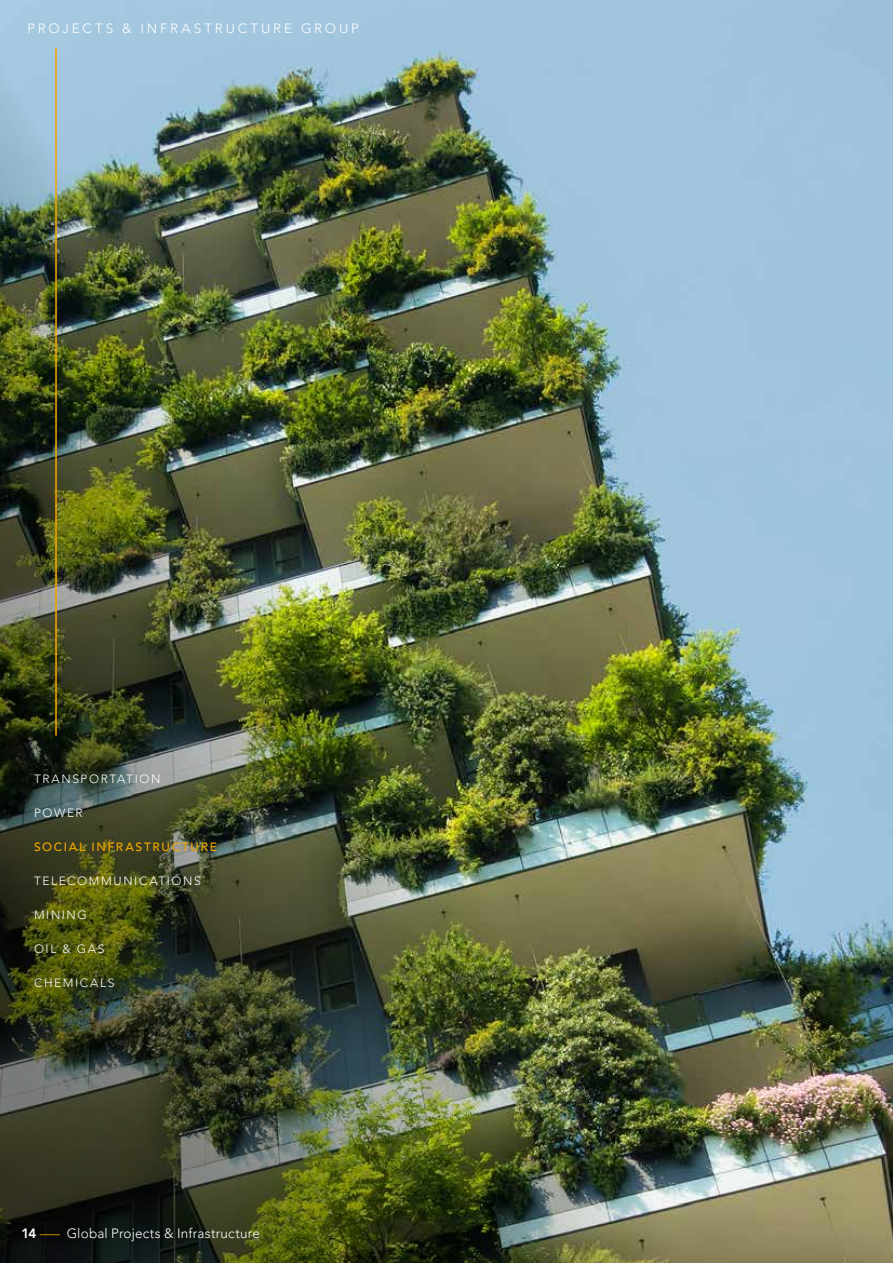
<style>
.page{position:relative;width:893px;height:1263px;background:#fff}
.page>*{position:absolute;margin:0;border:0;box-sizing:border-box;transform-origin:0 0}
.t1{font:300 13.5px "Avenir LT Pro";letter-spacing:.015em;color:#fff}
.t2{font:300 13.5px "Avenir LT Pro";letter-spacing:.21em;color:#fff}
.t3{font:300 12px "Avenir LT Pro";letter-spacing:.135em;color:#fff}
.t4{font:500 12px "Avenir LT Pro";letter-spacing:.14em;color:#f5a800}
.s1{font-weight:800}
.s2{color:#f8a800}
</style>
<div class="page">
<img style="left:725px;top:0;width:168px;height:1263px">
<img style="left:0;top:0;width:725px;height:1263px">
<hr style="left:55px;top:48px;width:2px;height:688px;background:#f5a800">
<p class="t2" style="left:27px;top:20px;width:333px">PROJECTS &amp; INFRASTRUCTURE GROUP</p>
<p class="t3" style="left:34px;top:772px;width:128px">TRANSPORTATION</p>
<p class="t3" style="left:34px;top:806px;width:50px">POWER</p>
<p class="t4" style="left:34px;top:840px;width:185px">SOCIAL INFRASTRUCTURE</p>
<p class="t3" style="left:34px;top:874px;width:168px">TELECOMMUNICATIONS</p>
<p class="t3" style="left:34px;top:908px;width:54px">MINING</p>
<p class="t3" style="left:34px;top:942px;width:72px">OIL &amp; GAS</p>
<p class="t3" style="left:34px;top:976px;width:82px">CHEMICALS</p>
<p class="t1" style="left:21px;top:1226px;width:240px"><span class="s1">14</span> <span class="s2">–––</span> Global Projects &amp; Infrastructure</p>
</div>
